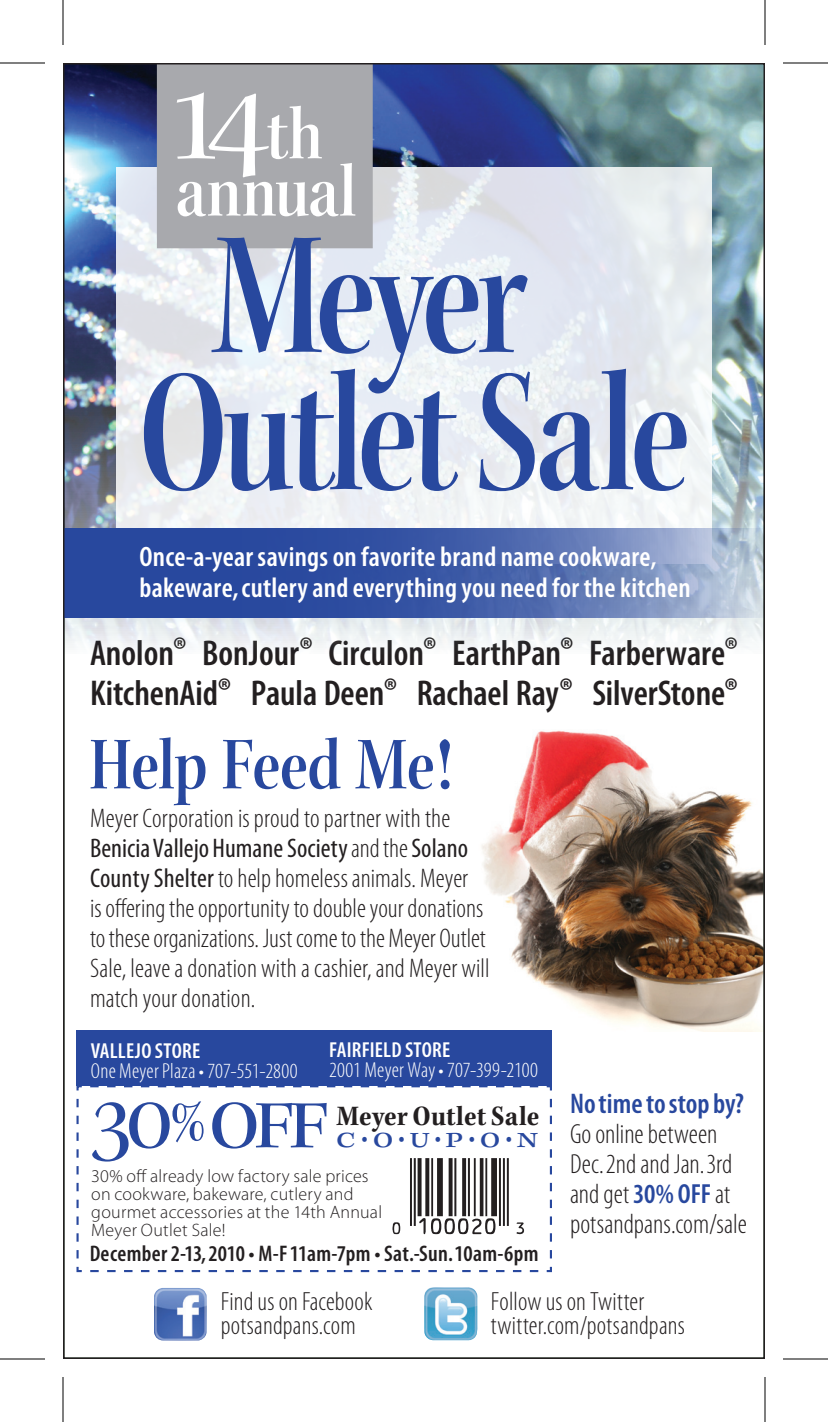
<style>
.page{position:relative;width:828px;height:1422px;background:#fff}
.page>*{position:absolute;margin:0;border:0;box-sizing:border-box;transform-origin:0 0}
.t1{font:177px/137.1px "Kepl MM 535 450 59";letter-spacing:-.03em;color:#28489e;text-align:center}
.t2{font:152.1px "UPC Half";color:#231f20}
.t3{font:99.3px "Kepl MM Ep 385 575 33";color:#28489e}
.t4{font:77.4px/57.3px "Kepl MM 535 450 25";letter-spacing:-.005em;color:#fff}
.t5{font:75px "Kepl MM 535 450 25";letter-spacing:-.015em;color:#28489e}
.t6{font:600 condensed 36px/40.5px "Myriad Pro";color:#231f20}
.t7{font:31.2px "Kepl MM Ep 385 850 10";color:#28489e}
.t8{font:600 condensed 28.5px "Myriad Pro";letter-spacing:.005em;color:#28489e}
.t9{font:28.5px "Kepl MM 650 450 9";letter-spacing:.005em;color:#231f20}
.t10{font:600 condensed 28.2px/31.2px "Myriad Pro";letter-spacing:.01em;color:#fff}
.t11{font:300 condensed 27.6px/30px "Myriad Pro";color:#231f20}
.t12{font:300 condensed 27px/30px "Myriad Pro";color:#231f20}
.t13{font:300 condensed 26.4px/24px "Myriad Pro";letter-spacing:.005em;color:#231f20}
.t14{font:600 condensed 22.8px "Myriad Pro";letter-spacing:.015em;color:#231f20}
.t15{font:300 condensed 21.6px "Myriad Pro";letter-spacing:.01em;color:#fff}
.t16{font:600 condensed 21.6px "Myriad Pro";letter-spacing:.01em;color:#fff}
.t17{font:300 18px/18px "Myriad Pro";letter-spacing:.015em;color:#231f20}
.s1{font-family:"Kepl MM Ep 385 575 48";font-size:145.5px}
.s2{font-family:"Kepl MM Ep 385 575 47";font-size:143.1px}
.s3{font-weight:400}
.s4{font-family:"Kepl MM 535 450 35";font-size:61.5px}
.s5{font-family:"Kepl MM 275 575 10"}
.s6{font-weight:600;color:#28489e}
</style>
<div class="page">
<img style="left:481px;top:730px;width:281px;height:301px">
<img style="left:66px;top:66px;width:696px;height:584px">
<svg style="left:116px;top:167px;width:596px;height:361px;fill:#eaeef3"></svg>
<div style="left:157px;top:64px;width:215px;height:184px;background:#a8a9ad"></div>
<div style="left:157px;top:63px;width:216px;height:185px;border:1px solid #a8a9ad"></div>
<svg style="left:66px;top:528px;width:696px;height:90px;background:#4d68ad"></svg>
<img style="left:154px;top:1288px;width:53px;height:53px">
<img style="left:424px;top:1287px;width:54px;height:53px">
<svg style="left:76px;top:1086px;width:476px;height:187px"></svg>
<div style="left:76px;top:1030px;width:476px;height:56px;background:#28489e"></div>
<hr style="left:0;top:62px;width:45px;height:2px;background:#000">
<hr style="left:783px;top:62px;width:45px;height:2px;background:#000">
<hr style="left:0;top:1358px;width:45px;height:2px;background:#000">
<hr style="left:783px;top:1358px;width:45px;height:2px;background:#000">
<hr style="left:62px;top:0;width:2px;height:45px;background:#000">
<hr style="left:62px;top:1377px;width:2px;height:45px;background:#000">
<hr style="left:764px;top:0;width:2px;height:45px;background:#000">
<hr style="left:764px;top:1377px;width:2px;height:45px;background:#000">
<h3 class="t4" style="left:173px;top:106px;width:185px"><span class="s1">1</span><span class="s2">4</span>th annual</h3>
<h1 class="t1" style="left:138px;top:229px;width:553px">Meyer<br>Outlet Sale</h1>
<p class="t10" style="left:140px;top:540px;width:553px">Once-a-year savings on favorite brand name cookware, bakeware, cutlery and everything you need for the kitchen</p>
<h3 class="t6" style="left:90px;top:632px;width:650px">Anolon® BonJour® Circulon® EarthPan® Farberware®<br>KitchenAid® Paula Deen® Rachael Ray® SilverStone®</h3>
<h3 class="t5" style="left:88px;top:723px;width:366px">Help Feed Me!</h3>
<p class="t12" style="left:90px;top:803px;width:401px">Meyer Corporation is proud to partner with the <span class="s3">Benicia Vallejo Humane Society</span> and the <span class="s3">Solano County Shelter</span> to help homeless animals. Meyer<br>is offering the opportunity to double your donations to these organizations. Just come to the Meyer Outlet Sale, leave a donation with a cashier, and Meyer will match your donation.</p>
<p class="t16" style="left:91px;top:1037px;width:92px">Vallejo Store</p>
<p class="t15" style="left:91px;top:1058px;width:209px">One Meyer Plaza • 707-551-2800</p>
<p class="t16" style="left:329px;top:1036px;width:103px">Fairfield Store</p>
<p class="t15" style="left:329px;top:1057px;width:210px">2001 Meyer Way • 707-399-2100</p>
<h3 class="t3" style="left:90px;top:1072px;width:242px">30<span class="s4">%</span> off</h3>
<p class="t9" style="left:336px;top:1100px;width:205px">Meyer Outlet Sale</p>
<p class="t7" style="left:336px;top:1123px;width:204px">c<span class="s5">•</span>o<span class="s5">•</span>u<span class="s5">•</span>p<span class="s5">•</span>o<span class="s5">•</span>n</p>
<h2 class="t2" style="left:393px;top:1093px;width:133px">U|xLKAACKwW</h2>
<p class="t17" style="left:91px;top:1167px;width:292px">30% off already low factory sale prices on cookware, bakeware, cutlery and gourmet accessories at the 14th Annual Meyer Outlet Sale!</p>
<p class="t14" style="left:90px;top:1240px;width:450px">December 2-13, 2010 • M-F 11am-7pm • Sat.-Sun. 10am-6pm</p>
<p class="t8" style="left:570px;top:1086px;width:176px">No time to stop by?</p>
<p class="t11" style="left:570px;top:1119px;width:178px">Go online between<br>Dec. 2nd and Jan. 3rd and get <span class="s6">30% OFF</span> at potsandpans.com/sale</p>
<p class="t13" style="left:221px;top:1289px;width:153px">Find us on Facebook potsandpans.com</p>
<p class="t13" style="left:491px;top:1289px;width:195px">Follow us on Twitter twitter.com/potsandpans</p>
</div>
